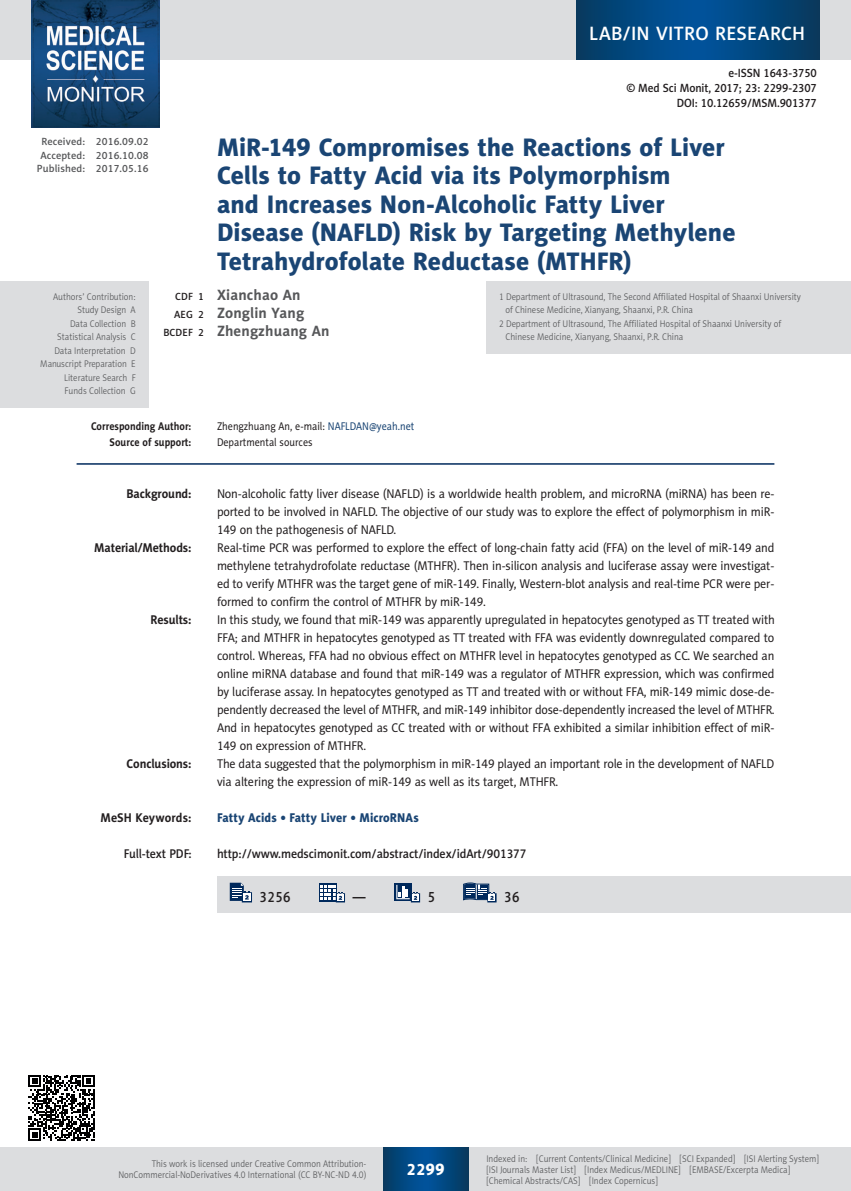
<style>
.page{position:relative;width:851px;height:1191px;background:#fff}
.page>*{position:absolute;margin:0;border:0;box-sizing:border-box;transform-origin:0 0}
.MSM_Tytul{font:25.5px/28.5px "Naomi Sans EFN Heavy";color:#1a4574}
.t1{font:19.5px "Naomi Sans EFN Medium";letter-spacing:.01em;color:#fff}
.t2{font:16.5px "Naomi Sans EFN Heavy";color:#fff}
.MSM_Autorzy{font:700 15px "Naomi Sans EFN";letter-spacing:.01em;color:#57585a}
.MSM_dane{font:15px "Naomi Sans EFN Medium";letter-spacing:.03em;color:#231f20;scale:.9 1}
.MSM_Summary_body{font:12.75px/18px "Naomi Sans EFN";letter-spacing:-.01em;color:#231f20;text-align:justify;scale:.95 1}
.MSM_full_text_pdf{font:12.75px "Naomi Sans EFN Medium";letter-spacing:-.01em;color:#231f20;scale:.95 1}
.MSM_Summary_body-2{font:700 12.75px "Naomi Sans EFN";letter-spacing:-.01em;color:#231f20;scale:.95 1}
.MSM_keywords{font:12.75px "Naomi Sans EFN Heavy";letter-spacing:.005em;color:#1a4574;scale:.95 1}
.MSM_keywords-2{font:700 12.75px "Naomi Sans EFN";letter-spacing:.005em;color:#231f20;scale:.95 1}
.MSM_full_text_pdf-2{font:12px "Naomi Sans EFN Medium";letter-spacing:-.01em;color:#231f20;scale:.95 1}
.MSM_Adres{font:11.25px "Naomi Sans EFN";color:#231f20;scale:.9 1}
.MSM_Adres-2{font:700 11.25px "Naomi Sans EFN";color:#231f20;scale:.9 1}
.MSM_Support{font:11.25px "Naomi Sans EFN";color:#231f20;scale:.9 1}
.MSM_Support-2{font:700 11.25px "Naomi Sans EFN";color:#231f20;scale:.9 1}
.t3{font:10.5px "Naomi Sans EFN Medium";letter-spacing:.01em;color:#57585a}
.MSM_Afiliacja{font:9.75px/11.2px "Naomi Sans EFN Light";color:#57585a;scale:.9 1}
.s1{font-family:"Naomi Sans EFN Medium";font-weight:400;font-size:10.5px;color:#231f20}
.s2{color:#1a4574}
</style>
<div class="page">
<div style="left:217px;top:876px;width:633px;height:36px;background:#dcdddf"></div>
<svg style="left:230px;top:882px;width:22px;height:20px"></svg>
<div style="left:319px;top:883px;width:17px;height:18px;background:#00295c"></div>
<svg style="left:320px;top:884px;width:25px;height:18px"></svg>
<div style="left:394px;top:883px;width:18px;height:18px;background:#00295c"></div>
<svg style="left:396px;top:885px;width:24px;height:17px"></svg>
<svg style="left:463px;top:882px;width:33px;height:20px"></svg>
<hr style="left:77px;top:463px;width:697px;height:2px;background:#00295c">
<div style="left:0;top:282px;width:148px;height:126px;background:#dcdddf"></div>
<div style="left:486px;top:282px;width:364px;height:72px;background:#dcdddf"></div>
<svg style="left:28px;top:1075px;width:67px;height:66px"></svg>
<div style="left:0;top:1148px;width:850px;height:43px;background:#dcdddf"></div>
<svg style="left:383px;top:1147px;width:85px;height:43px;background:#02477e"></svg>
<div style="left:0;top:0;width:850px;height:60px;background:#dcdddf"></div>
<img style="left:32px;top:0;width:127px;height:128px">
<svg style="left:576px;top:0;width:243px;height:60px;background:#02477e"></svg>
<h2 class="t1" style="left:589px;top:22px;width:217px">LAB/IN VITRO RESEARCH</h2>
<p class="t3" style="left:41px;top:136px;width:109px">Received: 2016.09.02</p>
<p class="t3" style="left:40px;top:149px;width:110px">Accepted: 2016.10.08</p>
<p class="t3" style="left:37px;top:163px;width:113px">Published: 2017.05.16</p>
<p class="MSM_Afiliacja" style="left:53px;top:291px;width:93px">Authors’ Contribution:</p>
<p class="MSM_Afiliacja" style="left:77px;top:304px;width:66px">Study Design A</p>
<p class="MSM_Afiliacja" style="left:70px;top:318px;width:74px">Data Collection B</p>
<p class="MSM_Afiliacja" style="left:57px;top:331px;width:89px">Statistical Analysis C</p>
<p class="MSM_Afiliacja" style="left:54px;top:345px;width:92px">Data Interpretation D</p>
<p class="MSM_Afiliacja" style="left:40px;top:358px;width:107px">Manuscript Preparation E</p>
<p class="MSM_Afiliacja" style="left:64px;top:372px;width:81px">Literature Search F</p>
<p class="MSM_Afiliacja" style="left:65px;top:385px;width:80px">Funds Collection G</p>
<p class="MSM_full_text_pdf-2" style="left:728px;top:66px;width:95px">e-ISSN 1643-3750</p>
<p class="MSM_full_text_pdf-2" style="left:626px;top:81px;width:202px">© Med Sci Monit, 2017; 23: 2299-2307</p>
<p class="MSM_full_text_pdf-2" style="left:676px;top:96px;width:149px">DOI: 10.12659/MSM.901377</p>
<p class="MSM_Tytul" style="left:217px;top:132px;width:520px">MiR-149 Compromises the Reactions of Liver Cells to Fatty Acid via its Polymorphism<br>and Increases Non-Alcoholic Fatty Liver Disease (NAFLD) Risk by Targeting Methylene Tetrahydrofolate Reductase (MTHFR)</p>
<p class="MSM_Autorzy" style="left:175px;top:286px;width:127px"><span class="s1">CDF 1</span> Xianchao An</p>
<p class="MSM_Autorzy" style="left:174px;top:304px;width:131px"><span class="s1">AEG 2</span> Zonglin Yang</p>
<p class="MSM_Autorzy" style="left:163px;top:322px;width:167px"><span class="s1">BCDEF 2</span> Zhengzhuang An</p>
<p class="MSM_Afiliacja" style="left:505px;top:290px;width:330px;line-height:13.5px;text-indent:-6px">1 Department of Ultrasound, The Second Affiliated Hospital of Shaanxi University of Chinese Medicine, Xianyang, Shaanxi, P.R. China</p>
<p class="MSM_Afiliacja" style="left:505px;top:317px;width:308px;line-height:13.5px;text-indent:-6px">2 Department of Ultrasound, The Affiliated Hospital of Shaanxi University of<br>Chinese Medicine, Xianyang, Shaanxi, P.R. China</p>
<p class="MSM_Adres-2" style="left:91px;top:420px;width:113px">Corresponding Author:</p>
<p class="MSM_Adres" style="left:217px;top:420px;width:221px">Zhengzhuang An, e-mail: <span class="s2">NAFLDAN@yeah.net</span></p>
<p class="MSM_Support-2" style="left:110px;top:436px;width:92px">Source of support:</p>
<p class="MSM_Support" style="left:217px;top:436px;width:108px">Departmental sources</p>
<p class="MSM_Summary_body-2" style="left:126px;top:486px;width:70px">Background:</p>
<p class="MSM_Summary_body" style="left:217px;top:485px;width:588px">Non-alcoholic fatty liver disease (NAFLD) is a worldwide health problem, and microRNA (miRNA) has been re&shy;ported to be involved in NAFLD. The objective of our study was to explore the effect of polymorphism in miR-149 on the pathogenesis of NAFLD.</p>
<p class="MSM_Summary_body-2" style="left:94px;top:540px;width:104px">Material/Methods:</p>
<p class="MSM_Summary_body" style="left:217px;top:539px;width:588px">Real-time PCR was performed to explore the effect of long-chain fatty acid (FFA) on the level of miR-149 and methylene tetrahydrofolate reductase (MTHFR). Then in-silicon analysis and luciferase assay were investigat&shy;ed to verify MTHFR was the target gene of miR-149. Finally, Western-blot analysis and real-time PCR were per&shy;formed to confirm the control of MTHFR by miR-149.</p>
<p class="MSM_Summary_body-2" style="left:150px;top:612px;width:45px">Results:</p>
<p class="MSM_Summary_body" style="left:217px;top:611px;width:588px">In this study, we found that miR-149 was apparently upregulated in hepatocytes genotyped as TT treated with FFA; and MTHFR in hepatocytes genotyped as TT treated with FFA was evidently downregulated compared to control. Whereas, FFA had no obvious effect on MTHFR level in hepatocytes genotyped as CC. We searched an online miRNA database and found that miR-149 was a regulator of MTHFR expression, which was confirmed by luciferase assay. In hepatocytes genotyped as TT and treated with or without FFA, miR-149 mimic dose-de&shy;pendently decreased the level of MTHFR, and miR-149 inhibitor dose-dependently increased the level of MTHFR.<br>And in hepatocytes genotyped as CC treated with or without FFA exhibited a similar inhibition effect of miR-149 on expression of MTHFR.</p>
<p class="MSM_Summary_body-2" style="left:127px;top:756px;width:70px">Conclusions:</p>
<p class="MSM_Summary_body" style="left:217px;top:755px;width:588px">The data suggested that the polymorphism in miR-149 played an important role in the development of NAFLD via altering the expression of miR-149 as well as its target, MTHFR.</p>
<p class="MSM_keywords-2" style="left:100px;top:810px;width:97px">MeSH Keywords:</p>
<p class="MSM_keywords" style="left:217px;top:810px;width:214px">Fatty Acids • Fatty Liver • MicroRNAs</p>
<p class="MSM_full_text_pdf" style="left:124px;top:846px;width:73px">Full-text PDF:</p>
<p class="MSM_full_text_pdf" style="left:217px;top:846px;width:327px">http://www.medscimonit.com/abstract/index/idArt/901377</p>
<p class="MSM_dane" style="left:259px;top:888px;width:36px">3256</p>
<p class="MSM_dane" style="left:352px;top:888px;width:16px">—</p>
<p class="MSM_dane" style="left:427px;top:888px;width:10px">5</p>
<p class="MSM_dane" style="left:504px;top:888px;width:19px">36</p>
<p class="MSM_Afiliacja" style="left:118px;top:1158px;width:277px;text-align:right">This work is licensed under Creative Common Attribution-<br>NonCommercial-NoDerivatives 4.0 International (CC BY-NC-ND 4.0)</p>
<p class="t2" style="left:406px;top:1159px;width:40px">2299</p>
<p class="MSM_Afiliacja" style="left:486px;top:1152px;width:371px">Indexed in: [Current Contents/Clinical Medicine] [SCI Expanded] [ISI Alerting System] [ISI Journals Master List] [Index Medicus/MEDLINE] [EMBASE/Excerpta Medica] [Chemical Abstracts/CAS] [Index Copernicus]</p>
</div>
